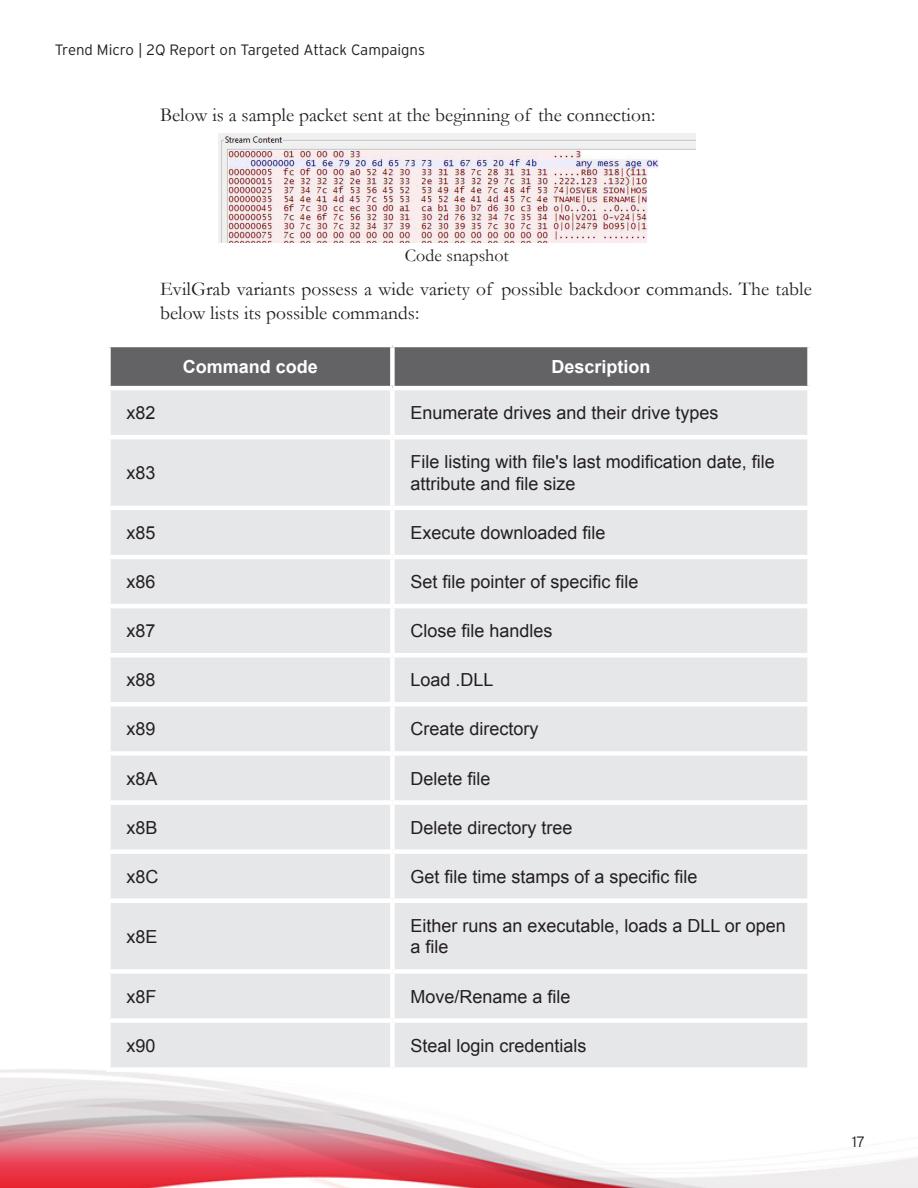
<style>
.page{position:relative;width:918px;height:1188px;background:#fff}
.page>*{position:absolute;margin:0;border:0;box-sizing:border-box;transform-origin:0 0}
.Body_Text_2{font:19.5px/23.4px "Garamond";color:#231f20}
.Table_Text_1{font:18px/21.6px "Arial";color:#231f20}
.Table_Header{font:700 18px "Arial";color:#fff}
.t1{font:18px "Garamond";color:#231f20}
.t2{font:300 15px "Interstate";color:#231f20}
</style>
<div class="page">
<img style="left:0;top:1069px;width:918px;height:119px">
<img style="left:218px;top:134px;width:477px;height:109px">
<div style="left:111px;top:347px;width:696px;height:39px;background:#636366"></div>
<div style="left:111px;top:390px;width:696px;height:677px;background:#e6e7e9"></div>
<div style="left:390px;top:347px;width:5px;height:39px;background:#fff"></div>
<div style="left:390px;top:390px;width:5px;height:45px;background:#fff"></div>
<div style="left:390px;top:439px;width:5px;height:67px;background:#fff"></div>
<div style="left:390px;top:510px;width:5px;height:45px;background:#fff"></div>
<hr style="left:106px;top:555px;width:286px;height:4px;background:#fff">
<hr style="left:392px;top:555px;width:420px;height:4px;background:#fff">
<div style="left:390px;top:559px;width:5px;height:45px;background:#fff"></div>
<hr style="left:106px;top:604px;width:286px;height:4px;background:#fff">
<hr style="left:392px;top:604px;width:420px;height:4px;background:#fff">
<div style="left:390px;top:608px;width:5px;height:45px;background:#fff"></div>
<hr style="left:106px;top:653px;width:286px;height:4px;background:#fff">
<hr style="left:392px;top:653px;width:420px;height:4px;background:#fff">
<div style="left:390px;top:657px;width:5px;height:45px;background:#fff"></div>
<div style="left:106px;top:702px;width:286px;height:5px;background:#fff"></div>
<div style="left:392px;top:702px;width:420px;height:5px;background:#fff"></div>
<div style="left:390px;top:707px;width:5px;height:44px;background:#fff"></div>
<div style="left:106px;top:751px;width:286px;height:5px;background:#fff"></div>
<div style="left:392px;top:751px;width:420px;height:5px;background:#fff"></div>
<div style="left:390px;top:756px;width:5px;height:44px;background:#fff"></div>
<div style="left:106px;top:800px;width:286px;height:5px;background:#fff"></div>
<div style="left:392px;top:800px;width:420px;height:5px;background:#fff"></div>
<div style="left:390px;top:805px;width:5px;height:44px;background:#fff"></div>
<div style="left:106px;top:849px;width:286px;height:5px;background:#fff"></div>
<div style="left:392px;top:849px;width:420px;height:5px;background:#fff"></div>
<div style="left:390px;top:854px;width:5px;height:44px;background:#fff"></div>
<div style="left:106px;top:898px;width:286px;height:5px;background:#fff"></div>
<div style="left:392px;top:898px;width:420px;height:5px;background:#fff"></div>
<div style="left:390px;top:903px;width:5px;height:66px;background:#fff"></div>
<div style="left:106px;top:969px;width:286px;height:5px;background:#fff"></div>
<div style="left:392px;top:969px;width:420px;height:5px;background:#fff"></div>
<div style="left:390px;top:974px;width:5px;height:44px;background:#fff"></div>
<div style="left:106px;top:1018px;width:286px;height:5px;background:#fff"></div>
<div style="left:392px;top:1018px;width:420px;height:5px;background:#fff"></div>
<div style="left:390px;top:1023px;width:5px;height:44px;background:#fff"></div>
<div style="left:106px;top:1067px;width:286px;height:5px;background:#fff"></div>
<div style="left:392px;top:1067px;width:420px;height:5px;background:#fff"></div>
<hr style="left:106px;top:435px;width:286px;height:4px;background:#fff">
<hr style="left:392px;top:435px;width:420px;height:4px;background:#fff">
<hr style="left:106px;top:506px;width:286px;height:4px;background:#fff">
<hr style="left:392px;top:506px;width:420px;height:4px;background:#fff">
<p class="t2" style="left:55px;top:40px;width:372px">Trend Micro | 2Q Report on Targeted Attack Campaigns</p>
<p class="Body_Text_2" style="left:160px;top:102px;width:497px">Below is a sample packet sent at the beginning of the connection:</p>
<p class="t1" style="left:405px;top:243px;width:106px">Code snapshot</p>
<p class="Body_Text_2" style="left:160px;top:277px;width:653px">EvilGrab variants possess a wide variety of possible backdoor commands. The table below lists its possible commands:</p>
<p class="Table_Header" style="left:183px;top:355px;width:137px">Command code</p>
<p class="Table_Header" style="left:551px;top:355px;width:101px">Description</p>
<p class="Table_Text_1" style="left:126px;top:402px;width:31px">x82</p>
<p class="Table_Text_1" style="left:410px;top:402px;width:310px">Enumerate drives and their drive types</p>
<p class="Table_Text_1" style="left:126px;top:462px;width:31px">x83</p>
<p class="Table_Text_1" style="left:410px;top:451px;width:366px">File listing with file's last modification date, file attribute and file size</p>
<p class="Table_Text_1" style="left:126px;top:522px;width:31px">x85</p>
<p class="Table_Text_1" style="left:410px;top:522px;width:197px">Execute downloaded file</p>
<p class="Table_Text_1" style="left:126px;top:571px;width:31px">x86</p>
<p class="Table_Text_1" style="left:410px;top:571px;width:230px">Set file pointer of specific file</p>
<p class="Table_Text_1" style="left:126px;top:620px;width:31px">x87</p>
<p class="Table_Text_1" style="left:410px;top:620px;width:144px">Close file handles</p>
<p class="Table_Text_1" style="left:126px;top:669px;width:31px">x88</p>
<p class="Table_Text_1" style="left:410px;top:669px;width:85px">Load .DLL</p>
<p class="Table_Text_1" style="left:126px;top:719px;width:31px">x89</p>
<p class="Table_Text_1" style="left:410px;top:719px;width:130px">Create directory</p>
<p class="Table_Text_1" style="left:126px;top:768px;width:33px">x8A</p>
<p class="Table_Text_1" style="left:410px;top:768px;width:82px">Delete file</p>
<p class="Table_Text_1" style="left:126px;top:817px;width:33px">x8B</p>
<p class="Table_Text_1" style="left:410px;top:817px;width:164px">Delete directory tree</p>
<p class="Table_Text_1" style="left:126px;top:866px;width:34px">x8C</p>
<p class="Table_Text_1" style="left:410px;top:866px;width:289px">Get file time stamps of a specific file</p>
<p class="Table_Text_1" style="left:126px;top:926px;width:33px">x8E</p>
<p class="Table_Text_1" style="left:410px;top:915px;width:377px">Either runs an executable, loads a DLL or open a file</p>
<p class="Table_Text_1" style="left:126px;top:986px;width:32px">x8F</p>
<p class="Table_Text_1" style="left:410px;top:986px;width:162px">Move/Rename a file</p>
<p class="Table_Text_1" style="left:126px;top:1035px;width:31px">x90</p>
<p class="Table_Text_1" style="left:410px;top:1035px;width:178px">Steal login credentials</p>
<p class="t2" style="left:852px;top:1132px;width:15px">17</p>
</div>
